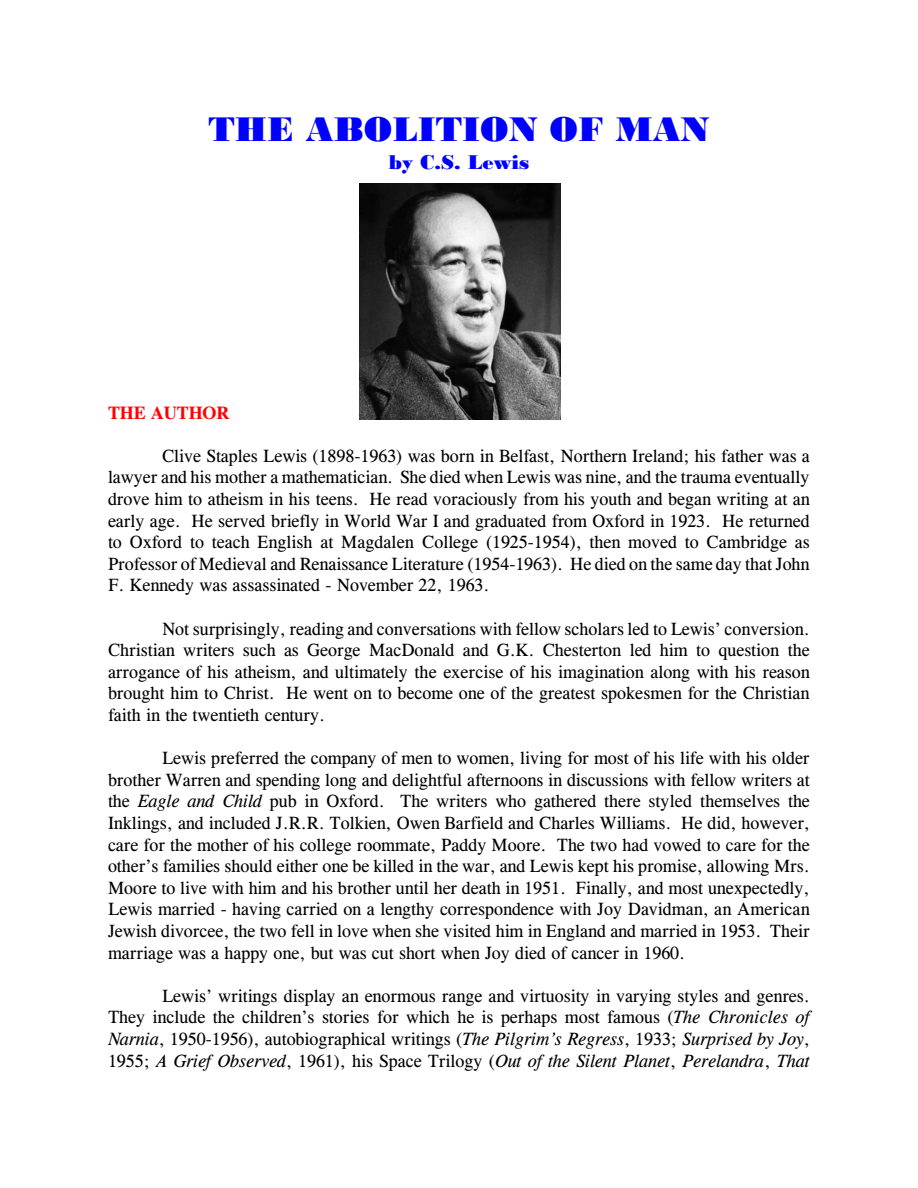
<style>
.page{position:relative;width:918px;height:1188px;background:#fff}
.page>*{position:absolute;margin:0;border:0;box-sizing:border-box;transform-origin:0 0}
.t1{font:700 36px "Bodoni MT Black";color:#00f}
.t2{font:700 21px "Bodoni MT Black";letter-spacing:.005em;color:#00f}
.t3{font:18px/21.6px "CG Times";color:#000;text-align:justify}
.t4{font:700 18px "CG Times";color:#f00}
.s1{font-style:italic}
</style>
<div class="page">
<img style="left:359px;top:183px;width:201px;height:237px">
<h1 class="t1" style="left:209px;top:117px;width:502px">THE ABOLITION OF MAN</h1>
<p class="t2" style="left:389px;top:155px;width:142px">by C.S. Lewis</p>
<p class="t4" style="left:108px;top:406px;width:123px">THE AUTHOR</p>
<p class="t3" style="left:108px;top:447px;width:703px;text-indent:54px">Clive Staples Lewis (1898-1963) was born in Belfast, Northern Ireland; his father was a lawyer and his mother a mathematician. She died when Lewis was nine, and the trauma eventually drove him to atheism in his teens. He read voraciously from his youth and began writing at an early age. He served briefly in World War I and graduated from Oxford in 1923. He returned to Oxford to teach English at Magdalen College (1925-1954), then moved to Cambridge as Professor of Medieval and Renaissance Literature (1954-1963). He died on the same day that John F. Kennedy was assassinated - November 22, 1963.</p>
<p class="t3" style="left:108px;top:619px;width:703px;text-indent:54px">Not surprisingly, reading and conversations with fellow scholars led to Lewis’ conversion.<br>Christian writers such as George MacDonald and G.K. Chesterton led him to question the arrogance of his atheism, and ultimately the exercise of his imagination along with his reason brought him to Christ. He went on to become one of the greatest spokesmen for the Christian faith in the twentieth century.</p>
<p class="t3" style="left:108px;top:749px;width:703px;text-indent:54px">Lewis preferred the company of men to women, living for most of his life with his older brother Warren and spending long and delightful afternoons in discussions with fellow writers at the <span class="s1">Eagle and Child</span> pub in Oxford. The writers who gathered there styled themselves the Inklings, and included J.R.R. Tolkien, Owen Barfield and Charles Williams. He did, however, care for the mother of his college roommate, Paddy Moore. The two had vowed to care for the other’s families should either one be killed in the war, and Lewis kept his promise, allowing Mrs.<br>Moore to live with him and his brother until her death in 1951. Finally, and most unexpectedly, Lewis married - having carried on a lengthy correspondence with Joy Davidman, an American Jewish divorcee, the two fell in love when she visited him in England and married in 1953. Their marriage was a happy one, but was cut short when Joy died of cancer in 1960.</p>
<p class="t3" style="left:108px;top:987px;width:703px;text-indent:54px">Lewis’ writings display an enormous range and virtuosity in varying styles and genres.<br>They include the children’s stories for which he is perhaps most famous (<span class="s1">The Chronicles of Narnia</span>, 1950-1956), autobiographical writings (<span class="s1">The Pilgrim’s Regress</span>, 1933; <span class="s1">Surprised by Joy</span>, 1955; <span class="s1">A Grief Observed</span>, 1961), his Space Trilogy (<span class="s1">Out of the Silent Planet</span>, <span class="s1">Perelandra</span>, <span class="s1">That</span></p>
</div>
